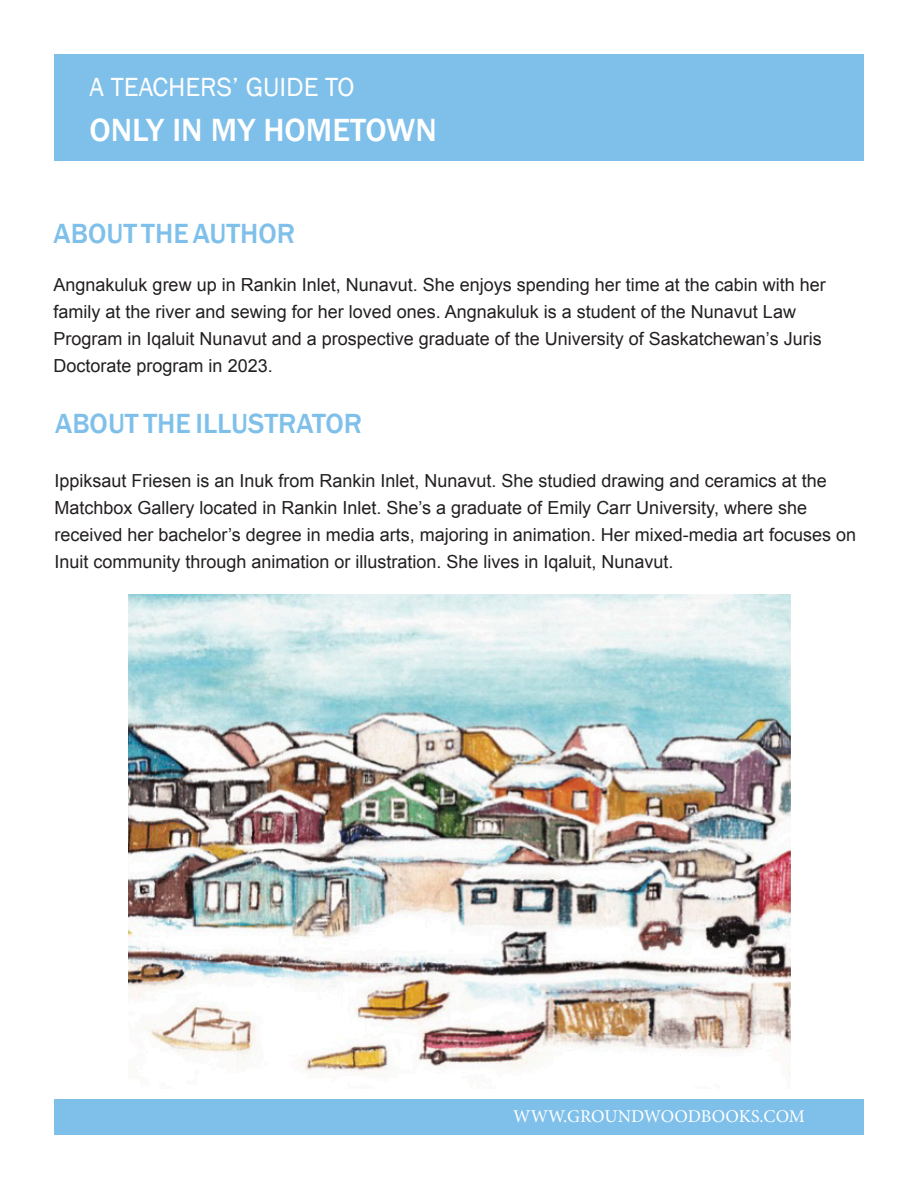
<style>
.page{position:relative;width:918px;height:1188px;background:#fff}
.page>*{position:absolute;margin:0;border:0;box-sizing:border-box;transform-origin:0 0}
.t1{font:500 33px "Franklin Gothic";color:#fff}
.t2{font:500 28.5px "Franklin Gothic";color:#7fc0ea}
.t3{font:27px "Franklin Gothic";color:#fff}
.t4{font:18px/27px "Arial";color:#231f20}
.t5{font:18px "Minion Pro";color:#fff}
</style>
<div class="page">
<div style="left:54px;top:55px;width:810px;height:106px;background:#7fc0ea"></div>
<div style="left:54px;top:1099px;width:810px;height:36px;background:#7fc0ea"></div>
<img style="left:129px;top:594px;width:662px;height:480px">
<p class="t3" style="left:90px;top:70px;width:267px">A TEACHERS’ GUIDE TO</p>
<p class="t1" style="left:90px;top:109px;width:349px">ONLY IN MY HOMETOWN</p>
<p class="t2" style="left:54px;top:216px;width:243px">ABOUT THE AUTHOR</p>
<p class="t4" style="left:54px;top:271px;width:774px">Angnakuluk grew up in Rankin Inlet, Nunavut. She enjoys spending her time at the cabin with her family at the river and sewing for her loved ones. Angnakuluk is a student of the Nunavut Law Program in Iqaluit Nunavut and a prospective graduate of the University of Saskatchewan’s Juris Doctorate program in 2023.</p>
<p class="t2" style="left:55px;top:406px;width:308px">ABOUT THE ILLUSTRATOR</p>
<p class="t4" style="left:54px;top:467px;width:803px">Ippiksaut Friesen is an Inuk from Rankin Inlet, Nunavut. She studied drawing and ceramics at the Matchbox Gallery located in Rankin Inlet. She’s a graduate of Emily Carr University, where she received her bachelor’s degree in media arts, majoring in animation. Her mixed-media art focuses on Inuit community through animation or illustration. She lives in Iqaluit, Nunavut.</p>
<p class="t5" style="left:513px;top:1105px;width:293px">WWW.GROUNDWOODBOOKS.COM</p>
</div>
